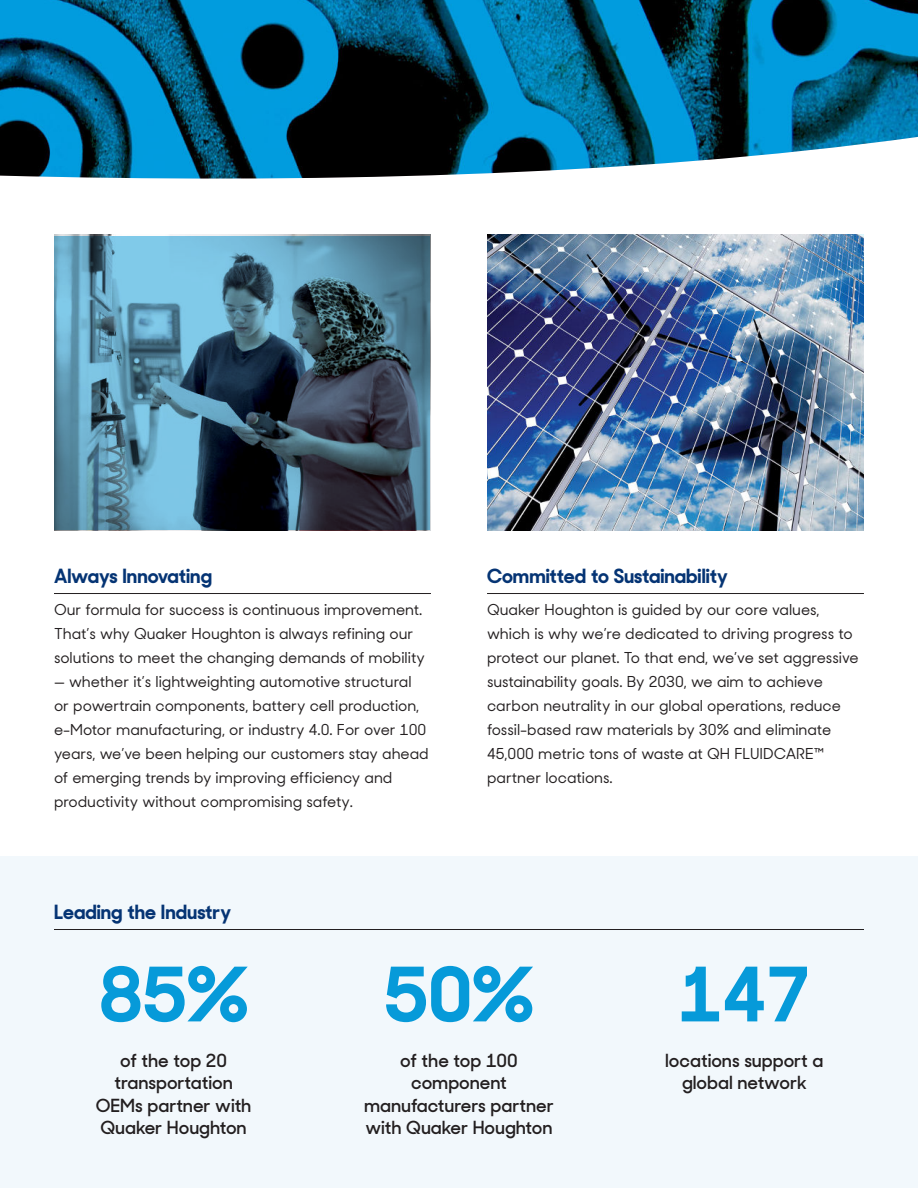
<style>
.page{position:relative;width:918px;height:1188px;background:#fff}
.page>*{position:absolute;margin:0;border:0;box-sizing:border-box;transform-origin:0 0}
.t1{font:700 75px "Sharp Sans Display No 2";color:#069ad9}
.t2{font:700 19.5px "Sharp Sans Display No 2";color:#053474}
.t3{font:600 18px/22.5px "Sharp Sans Display No 2";color:#231f20;text-align:center}
.t4{font:500 15px/24px "Sharp Sans Display No 2";color:#231f20}
</style>
<div class="page">
<img style="left:0;top:0;width:918px;height:179px">
<div style="left:0;top:857px;width:918px;height:331px;background:#f2f8fc"></div>
<hr style="left:54px;top:593px;width:377px;height:1px;background:#231f20">
<img style="left:487px;top:235px;width:377px;height:295px">
<hr style="left:487px;top:593px;width:377px;height:1px;background:#231f20">
<hr style="left:54px;top:929px;width:810px;height:1px;background:#231f20">
<svg style="left:55px;top:236px;width:375px;height:294px;background:#4a7185"></svg>
<h2 class="t2" style="left:54px;top:568px;width:160px">Always Innovating</h2>
<p class="t4" style="left:54px;top:599px;width:372px">Our formula for success is continuous improvement.<br>That’s why Quaker Houghton is always refining our solutions to meet the changing demands of mobility</p>
<p class="t4" style="left:54px;top:668px;width:376px">— whether it’s lightweighting automotive structural or powertrain components, battery cell production, e-Motor manufacturing, or industry 4.0. For over 100 years, we’ve been helping our customers stay ahead of emerging trends by improving efficiency and productivity without compromising safety.</p>
<h2 class="t2" style="left:54px;top:904px;width:179px">Leading the Industry</h2>
<h2 class="t2" style="left:487px;top:568px;width:242px">Committed to Sustainability</h2>
<p class="t4" style="left:487px;top:596px;width:373px">Quaker Houghton is guided by our core values, which is why we’re dedicated to driving progress to protect our planet. To that end, we’ve set aggressive sustainability goals. By 2030, we aim to achieve carbon neutrality in our global operations, reduce fossil-based raw materials by 30% and eliminate 45,000 metric tons of waste at QH FLUIDCARE™ partner locations.</p>
<h1 class="t1" style="left:99px;top:966px;width:151px">85%</h1>
<h1 class="t1" style="left:384px;top:966px;width:151px">50%</h1>
<h1 class="t1" style="left:678px;top:966px;width:133px">147</h1>
<p class="t3" style="left:96px;top:1051px;width:157px">of the top 20 transportation<br>OEMs partner with<br>Quaker Houghton</p>
<p class="t3" style="left:364px;top:1051px;width:191px">of the top 100 component manufacturers partner with Quaker Houghton</p>
<p class="t3" style="left:665px;top:1051px;width:160px">locations support a global network</p>
</div>
